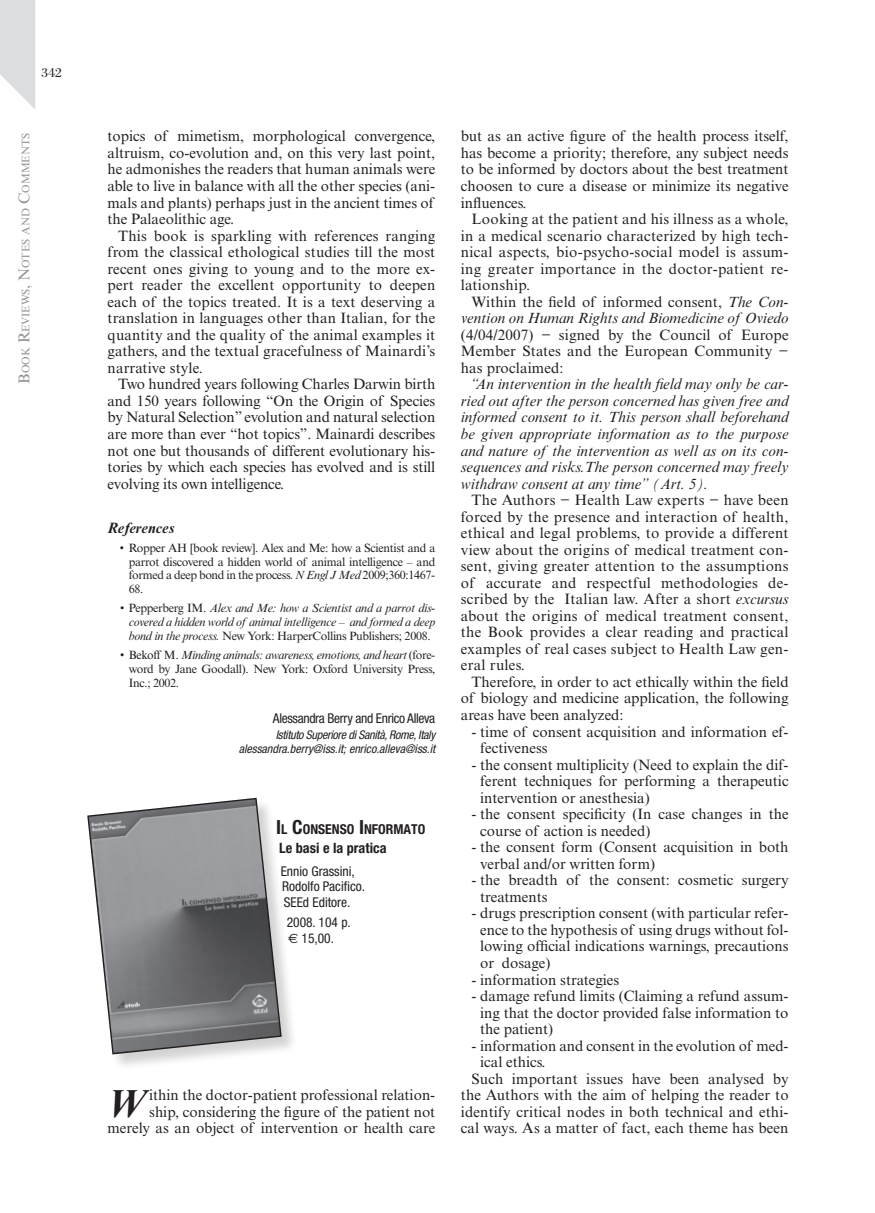
<style>
.page{position:relative;width:875px;height:1213px;background:#fff}
.page>*{position:absolute;margin:0;border:0;box-sizing:border-box;transform-origin:0 0}
.t1{font:italic 700 39px "Times New Roman MT Std";color:#231f20}
.t2{font:15px/16.5px "Times New Roman MT Std";color:#231f20;text-align:justify}
.t3{font:italic 15px/16.5px "Times New Roman MT Std";color:#231f20;text-align:right}
.t4{font:italic 700 15px "Times New Roman MT Std";color:#231f20}
.t5{font:700 condensed 14.25px "Helvetica Neue LT Std";color:#231f20}
.t6{font:700 condensed 13.65px "Helvetica Neue LT Std";color:#231f20}
.t7{font:condensed 13.5px/15.8px "Helvetica Neue LT Std";color:#231f20}
.t8{font:condensed 13.5px "Helvetica Neue LT Std";letter-spacing:-.025em;color:#231f20}
.t9{font:13.5px "Bodoni Std";color:#231f20}
.t10{font:12px/13.8px "Times New Roman MT Std";letter-spacing:-.025em;color:#231f20;text-align:justify}
.t11{font:italic 12px/13.8px "Times New Roman MT Std";letter-spacing:-.025em;color:#231f20;text-align:justify}
.t12{font:italic condensed 12px/14.2px "Helvetica Neue LT Std";color:#231f20;text-align:right}
.t13{font:10.95px "Times New Roman MT Std";color:#939598}
.s1{font-size:15.75px}
.s2{font-style:italic}
.s3{font-style:normal}
.s4{font-size:19.5px}
.s5{font-family:"Euro Sans Std";font-stretch:normal}
</style>
<div class="page">
<div style="left:87px;top:797px;width:212px;height:275px;background:#231f20;opacity:.2"></div>
<svg style="left:87px;top:797px;width:195px;height:258px;background:#929395"></svg>
<svg style="left:0;top:0;width:35px;height:109px"></svg>
<p class="t9" style="left:42px;top:65px;width:22px">342</p>
<p class="t13" style="left:19px;top:384px;width:252px;rotate:-90deg"><span class="s1">B</span>ook <span class="s1">R</span>eviews<span class="s1">, N</span>otes and <span class="s1">C</span>omments</p>
<p class="t2" style="left:107px;top:128px;width:329px">topics of mimetism, morphological convergence, altruism, co-evolution and, on this very last point, he admonishes the readers that human animals were able to live in balance with all the other species (ani&shy;mals and plants) perhaps just in the ancient times of the Palaeolithic age.</p>
<p class="t2" style="left:107px;top:227px;width:329px;text-indent:11px">This book is sparkling with references ranging from the classical ethological studies till the most recent ones giving to young and to the more ex&shy;pert reader the excellent opportunity to deepen each of the topics treated. It is a text deserving a translation in languages other than Italian, for the quantity and the quality of the animal examples it gathers, and the textual gracefulness of Mainardi’s narrative style.</p>
<p class="t2" style="left:107px;top:376px;width:329px;text-indent:11px">Two hundred years following Charles Darwin birth and 150 years following “On the Origin of Species by Natural Selection” evolution and natural selection are more than ever “hot topics”. Mainardi describes not one but thousands of different evolutionary his&shy;tories by which each species has evolved and is still evolving its own intelligence.</p>
<p class="t4" style="left:107px;top:519px;width:68px">References</p>
<p class="t10" style="left:129px;top:541px;width:308px;text-indent:-9px">• Ropper AH [book review]. Alex and Me: how a Scientist and a parrot discovered a hidden world of animal intelligence – and formed a deep bond in the process. <span class="s2">N Engl J Med</span> 2009;360:1467- 68.</p>
<p class="t11" style="left:129px;top:601px;width:308px;text-indent:-9px"><span class="s3">• Pepperberg IM.</span> Alex and Me: how a Scientist and a parrot dis&shy;covered a hidden world of animal intelligence <span class="s3">–</span> and formed a deep bond in the process. <span class="s3">New York: HarperCollins Publishers; 2008.</span></p>
<p class="t10" style="left:129px;top:648px;width:308px;text-indent:-9px">• Bekoff M. <span class="s2">Minding animals: awareness, emotions, and heart</span> (fore&shy;word by Jane Goodall). New York: Oxford University Press, Inc.; 2002.</p>
<p class="t8" style="left:273px;top:711px;width:164px">Alessandra Berry and Enrico Alleva</p>
<p class="t12" style="left:239px;top:728px;width:198px">Istituto Superiore di Sanità, Rome, Italy alessandra.berry@iss.it; enrico.alleva@iss.it</p>
<p class="t6" style="left:276px;top:821px;width:150px"><span class="s4">I</span> L <span class="s4">C</span>ONSENSO <span class="s4">I</span> NFORMATO</p>
<p class="t5" style="left:279px;top:840px;width:109px">LE BASI E LA PRATICA</p>
<p class="t7" style="left:280px;top:863px;width:86px">Ennio Grassini,<br>Rodolfo Pacifico.<br>SEEd Editore.</p>
<p class="t7" style="left:286px;top:914px;width:66px">2008. 104 p. <span class="s5">€</span> 15,00.</p>
<p class="t2" style="left:107px;top:1087px;width:329px;text-align:right">ithin the doctor-patient professional relation-<br>ship, considering the figure of the patient not merely as an object of intervention or health care</p>
<h1 class="t1" style="left:107px;top:1080px;width:40px">W</h1>
<p class="t2" style="left:460px;top:128px;width:329px">but as an active figure of the health process itself, has become a priority; therefore, any subject needs to be informed by doctors about the best treatment choosen to cure a disease or minimize its negative influences.</p>
<p class="t2" style="left:460px;top:211px;width:329px;text-indent:11px">Looking at the patient and his illness as a whole, in a medical scenario characterized by high tech&shy;nical aspects, bio-psycho-social model is assum&shy;ing greater importance in the doctor-patient re&shy;lationship.</p>
<p class="t3" style="left:460px;top:294px;width:329px"><span class="s3">Within the field of informed consent,</span> The con&shy;vention on Human Rights and Biomedicine of Oviedo</p>
<p class="t2" style="left:460px;top:326px;width:329px">(4/04/2007) − signed by the Council of Europe Member States and the European Community − has proclaimed:</p>
<p class="t3" style="left:460px;top:376px;width:329px;text-align:justify;text-indent:11px">“An intervention in the health field may only be car&shy;ried out after the person concerned has given free and informed consent to it. This person shall beforehand be given appropriate information as to the purpose and nature of the intervention as well as on its con&shy;sequences and risks.The person concerned may freely withdraw consent at any time” (Art. 5).</p>
<p class="t2" style="left:460px;top:492px;width:329px;text-indent:11px">The Authors − Health Law experts − have been forced by the presence and interaction of health, ethical and legal problems, to provide a different view about the origins of medical treatment con&shy;sent, giving greater attention to the assumptions of accurate and respectful methodologies de&shy;scribed by the Italian law. After a short <span class="s2">excursus </span>about the origins of medical treatment consent, the Book provides a clear reading and practical examples of real cases subject to Health Law gen&shy;eral rules.</p>
<p class="t2" style="left:460px;top:674px;width:329px;text-indent:11px">Therefore, in order to act ethically within the field of biology and medicine application, the following areas have been analyzed:</p>
<p class="t2" style="left:480px;top:723px;width:310px;text-indent:-9px">- time of consent acquisition and information ef&shy;fectiveness</p>
<p class="t2" style="left:480px;top:756px;width:310px;text-indent:-9px">- the consent multiplicity (Need to explain the dif&shy;ferent techniques for performing a therapeutic intervention or anesthesia)</p>
<p class="t2" style="left:480px;top:806px;width:310px;text-indent:-9px">- the consent specificity (In case changes in the course of action is needed)</p>
<p class="t2" style="left:480px;top:839px;width:310px;text-indent:-9px">- the consent form (Consent acquisition in both verbal and/or written form)</p>
<p class="t2" style="left:480px;top:872px;width:310px;text-indent:-9px">- the breadth of the consent: cosmetic surgery treatments</p>
<p class="t2" style="left:480px;top:905px;width:310px;text-indent:-9px">- drugs prescription consent (with particular refer&shy;ence to the hypothesis of using drugs without fol&shy;lowing official indications warnings, precautions or dosage)</p>
<p class="t2" style="left:471px;top:971px;width:149px">- information strategies</p>
<p class="t2" style="left:480px;top:988px;width:310px;text-indent:-9px">- damage refund limits (Claiming a refund assum&shy;ing that the doctor provided false information to the patient)</p>
<p class="t2" style="left:471px;top:1037px;width:318px">- information and consent in the evolution of med-</p>
<p class="t2" style="left:480px;top:1054px;width:67px">ical ethics.</p>
<p class="t2" style="left:471px;top:1070px;width:318px">Such important issues have been analysed by</p>
<p class="t2" style="left:460px;top:1087px;width:329px">the Authors with the aim of helping the reader to</p>
<p class="t2" style="left:460px;top:1103px;width:329px">identify critical nodes in both technical and ethi-</p>
<p class="t2" style="left:460px;top:1120px;width:329px">cal ways. As a matter of fact, each theme has been</p>
</div>
